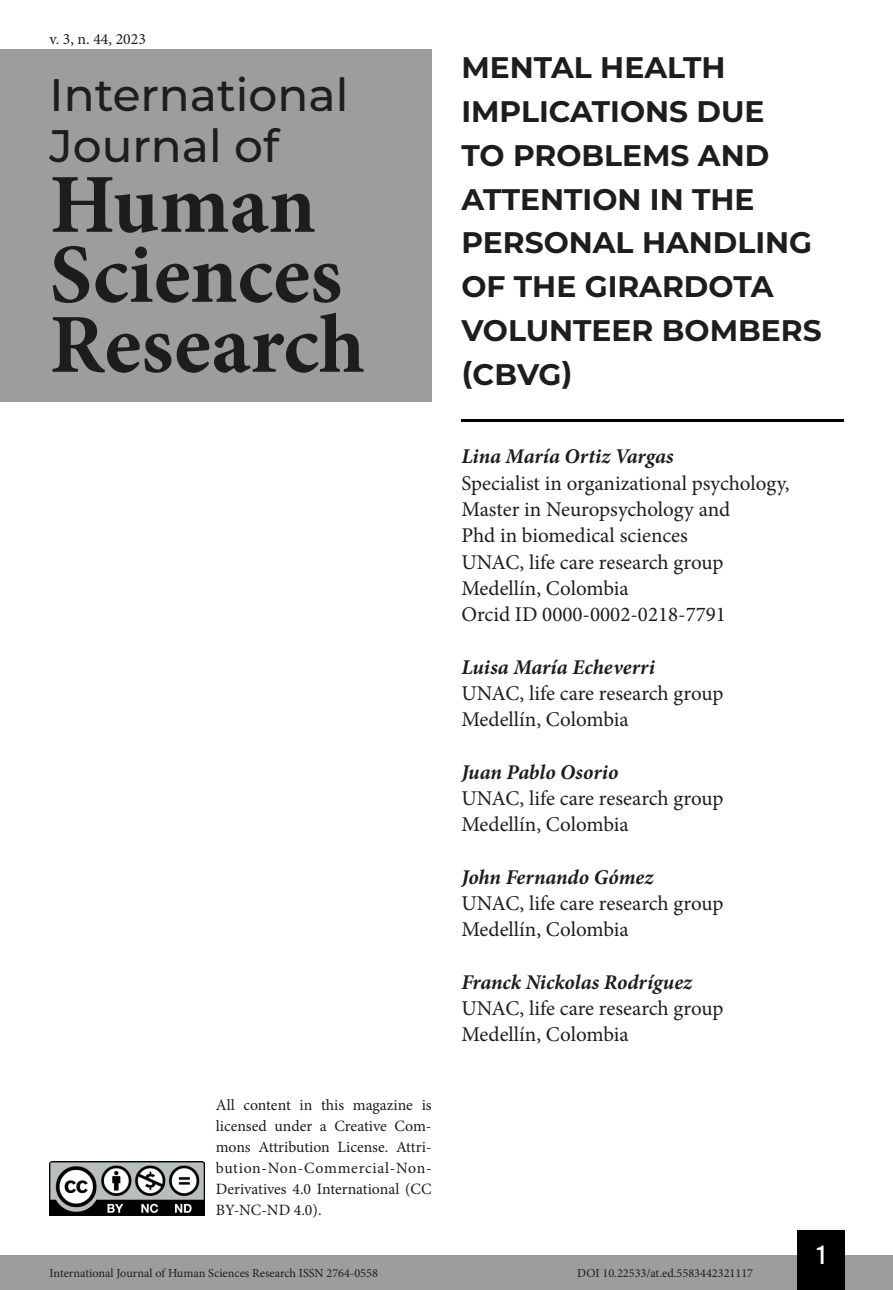
<style>
.page{position:relative;width:893px;height:1290px;background:#fff}
.page>*{position:absolute;margin:0;border:0;box-sizing:border-box;transform-origin:0 0}
.t1{font:700 84px/70px "Minion Pro";color:#1d1d1b}
.t2{font:500 45.5px/50.8px "Montserrat";color:#1d1d1b}
.t3{font:700 29.75px/43.8px "Montserrat";color:#1d1d1b}
.t4{font:26.25px "Bebas Kai";color:#fff}
.t5{font:21px/26.2px "Minion Pro";color:#1d1d1b}
.t6{font:italic 700 21px "Minion Pro";color:#1d1d1b}
.t7{font:15.75px/21px "Minion Pro";color:#1d1d1b;text-align:justify}
.t8{font:12.25px "Minion Pro";color:#1d1d1b}
</style>
<div class="page">
<div style="left:0;top:1255px;width:893px;height:35px;background:#9d9d9d"></div>
<div style="left:797px;top:1230px;width:48px;height:60px;background:#000"></div>
<img style="left:50px;top:1161px;width:154px;height:54px">
<div style="left:0;top:50px;width:432px;height:352px;background:#9d9d9d"></div>
<hr style="left:461px;top:419px;width:382px;height:3px;background:#000">
<p class="t7" style="left:50px;top:28px;width:98px">v. 3, n. 44, 2023</p>
<h2 class="t2" style="left:50px;top:68px;width:300px">International<br>Journal of</h2>
<h1 class="t1" style="left:50px;top:169px;width:317px">Human<br>Sciences<br>Research</h1>
<p class="t7" style="left:216px;top:1095px;width:217px">All content in this magazine is licensed under a Creative Com&shy;mons Attribution License. Attri&shy;bution-Non-Commercial-Non-Derivatives 4.0 International (CC BY-NC-ND 4.0).</p>
<h3 class="t3" style="left:461px;top:44px;width:362px">MENTAL HEALTH<br>IMPLICATIONS DUE<br>TO PROBLEMS AND<br>ATTENTION IN THE<br>PERSONAL HANDLING<br>OF THE GIRARDOTA<br>VOLUNTEER BOMBERS (CBVG)</h3>
<p class="t6" style="left:461px;top:442px;width:214px">Lina María Ortiz Vargas</p>
<p class="t5" style="left:461px;top:470px;width:330px">Specialist in organizational psychology,<br>Master in Neuropsychology and<br>Phd in biomedical sciences<br>UNAC, life care research group<br>Medellín, Colombia<br>Orcid ID 0000-0002-0218-7791</p>
<p class="t6" style="left:461px;top:652px;width:195px">Luisa María Echeverri</p>
<p class="t5" style="left:461px;top:680px;width:264px">UNAC, life care research group<br>Medellín, Colombia</p>
<p class="t6" style="left:461px;top:757px;width:159px">Juan Pablo Osorio</p>
<p class="t5" style="left:461px;top:785px;width:264px">UNAC, life care research group<br>Medellín, Colombia</p>
<p class="t6" style="left:461px;top:862px;width:193px">John Fernando Gómez</p>
<p class="t5" style="left:461px;top:890px;width:264px">UNAC, life care research group<br>Medellín, Colombia</p>
<p class="t6" style="left:461px;top:967px;width:232px">Franck Nickolas Rodríguez</p>
<p class="t5" style="left:461px;top:995px;width:264px">UNAC, life care research group<br>Medellín, Colombia</p>
<p class="t4" style="left:817px;top:1241px;width:10px">1</p>
<p class="t8" style="left:50px;top:1265px;width:330px">International Journal of Human Sciences Research ISSN 2764-0558</p>
<p class="t8" style="left:577px;top:1265px;width:177px">DOI 10.22533/at.ed.5583442321117</p>
</div>
